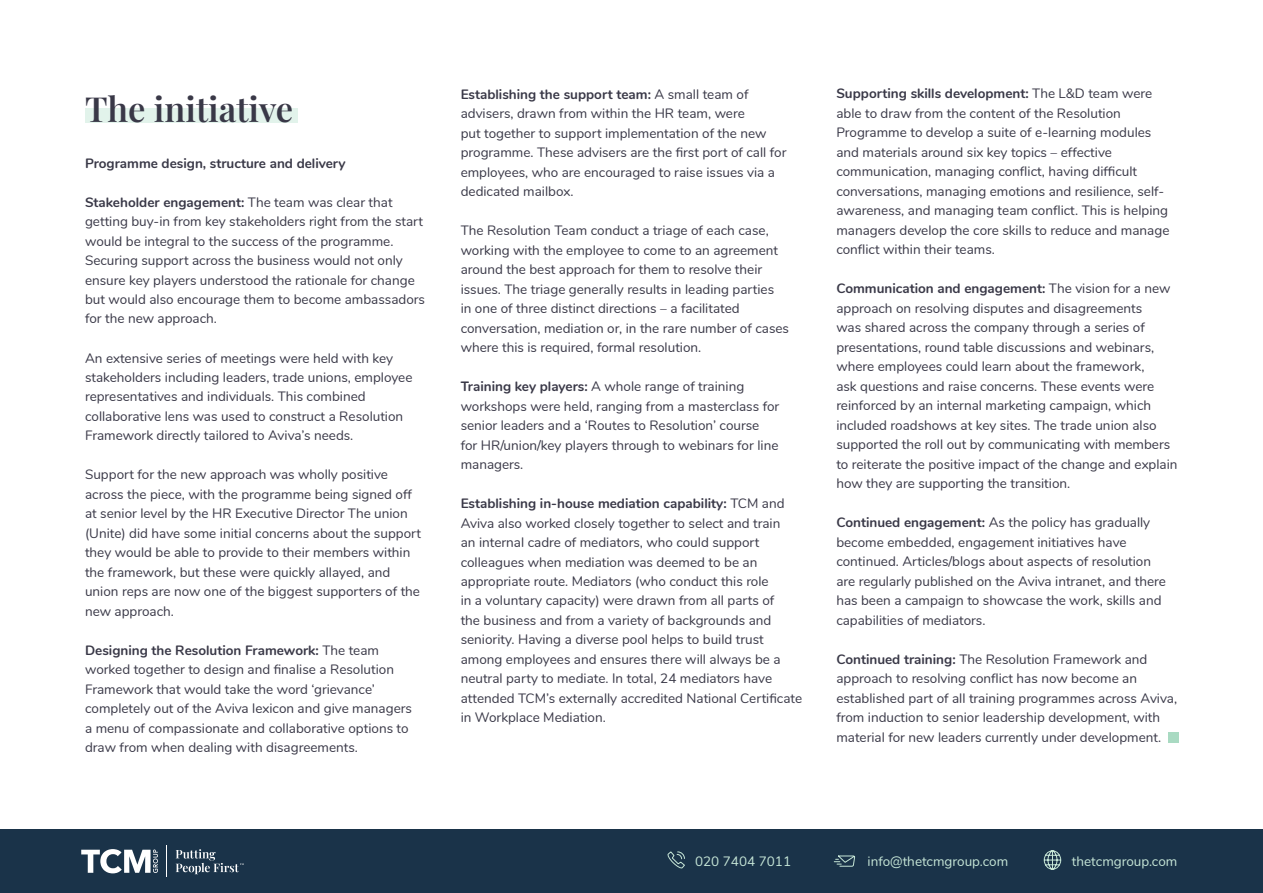
<style>
.page{position:relative;width:1263px;height:893px;background:#fff}
.page>*{position:absolute;margin:0;border:0;box-sizing:border-box;transform-origin:0 0}
.t1{font:600 34.5px "Playfair Display";color:#393847}
.t2{font:13.5px/19.5px "Nunito";color:#393847}
.t3{font:13.5px "Nunito";color:#c6e6d7}
.t4{font:700 13.5px "Nunito";color:#393847}
.s1{font-weight:700}
</style>
<div class="page">
<div style="left:0;top:829px;width:1263px;height:64px;background:#1a3349"></div>
<svg style="left:667px;top:851px;width:18px;height:18px"></svg>
<svg style="left:833px;top:855px;width:22px;height:12px"></svg>
<svg style="left:1043px;top:850px;width:18px;height:20px"></svg>
<svg style="left:81px;top:849px;width:77px;height:24px"></svg>
<hr style="left:167px;top:845px;width:1px;height:32px;background:#fff">
<svg style="left:176px;top:849px;width:68px;height:25px"></svg>
<div style="left:85px;top:108px;width:213px;height:14px;background:#e2f3eb"></div>
<div style="left:1168px;top:732px;width:11px;height:11px;background:#a9dac2"></div>
<h1 class="t1" style="left:85px;top:82px;width:210px">The initiative</h1>
<p class="t4" style="left:85px;top:153px;width:262px">Programme design, structure and delivery</p>
<p class="t2" style="left:85px;top:191px;width:342px"><span class="s1">Stakeholder engagement:</span> The team was clear that getting buy-in from key stakeholders right from the start would be integral to the success of the programme.<br>Securing support across the business would not only ensure key players understood the rationale for change but would also encourage them to become ambassadors for the new approach.</p>
<p class="t2" style="left:85px;top:347px;width:329px">An extensive series of meetings were held with key stakeholders including leaders, trade unions, employee representatives and individuals. This combined collaborative lens was used to construct a Resolution Framework directly tailored to Aviva’s needs.</p>
<p class="t2" style="left:85px;top:464px;width:337px">Support for the new approach was wholly positive across the piece, with the programme being signed off at senior level by the HR Executive Director The union (Unite) did have some initial concerns about the support they would be able to provide to their members within the framework, but these were quickly allayed, and union reps are now one of the biggest supporters of the new approach.</p>
<p class="t2" style="left:85px;top:640px;width:328px"><span class="s1">Designing the Resolution Framework:</span> The team worked together to design and finalise a Resolution Framework that would take the word ‘grievance’ completely out of the Aviva lexicon and give managers a menu of compassionate and collaborative options to draw from when dealing with disagreements.</p>
<p class="t2" style="left:461px;top:83px;width:327px"><span class="s1">Establishing the support team:</span> A small team of advisers, drawn from within the HR team, were<br>put together to support implementation of the new programme. These advisers are the first port of call for employees, who are encouraged to raise issues via a dedicated mailbox.</p>
<p class="t2" style="left:461px;top:220px;width:330px">The Resolution Team conduct a triage of each case, working with the employee to come to an agreement around the best approach for them to resolve their issues. The triage generally results in leading parties<br>in one of three distinct directions – a facilitated conversation, mediation or, in the rare number of cases where this is required, formal resolution.</p>
<p class="t2" style="left:461px;top:376px;width:320px"><span class="s1">Training key players:</span> A whole range of training workshops were held, ranging from a masterclass for senior leaders and a ‘Routes to Resolution’ course for HR/union/key players through to webinars for line managers.</p>
<p class="t2" style="left:461px;top:493px;width:343px"><span class="s1">Establishing in-house mediation capability:</span> TCM and Aviva also worked closely together to select and train<br>an internal cadre of mediators, who could support colleagues when mediation was deemed to be an appropriate route. Mediators (who conduct this role<br>in a voluntary capacity) were drawn from all parts of<br>the business and from a variety of backgrounds and seniority. Having a diverse pool helps to build trust among employees and ensures there will always be a neutral party to mediate. In total, 24 mediators have attended TCM’s externally accredited National Certificate in Workplace Mediation.</p>
<p class="t2" style="left:836px;top:83px;width:335px"><span class="s1">Supporting skills development:</span> The L&amp;D team were able to draw from the content of the Resolution Programme to develop a suite of e-learning modules and materials around six key topics – effective communication, managing conflict, having difficult conversations, managing emotions and resilience, self&shy;awareness, and managing team conflict. This is helping managers develop the core skills to reduce and manage conflict within their teams.</p>
<p class="t2" style="left:836px;top:278px;width:343px"><span class="s1">Communication and engagement:</span> The vision for a new approach on resolving disputes and disagreements<br>was shared across the company through a series of presentations, round table discussions and webinars, where employees could learn about the framework,<br>ask questions and raise concerns. These events were reinforced by an internal marketing campaign, which included roadshows at key sites. The trade union also supported the roll out by communicating with members to reiterate the positive impact of the change and explain how they are supporting the transition.</p>
<p class="t2" style="left:836px;top:512px;width:331px"><span class="s1">Continued engagement:</span> As the policy has gradually become embedded, engagement initiatives have continued. Articles/blogs about aspects of resolution are regularly published on the Aviva intranet, and there has been a campaign to showcase the work, skills and capabilities of mediators.</p>
<p class="t2" style="left:836px;top:649px;width:342px"><span class="s1">Continued training:</span> The Resolution Framework and approach to resolving conflict has now become an established part of all training programmes across Aviva, from induction to senior leadership development, with material for new leaders currently under development.</p>
<p class="t3" style="left:695px;top:852px;width:98px">020 7404 7011</p>
<p class="t3" style="left:867px;top:852px;width:142px">info@thetcmgroup.com</p>
<p class="t3" style="left:1072px;top:852px;width:107px">thetcmgroup.com</p>
</div>
